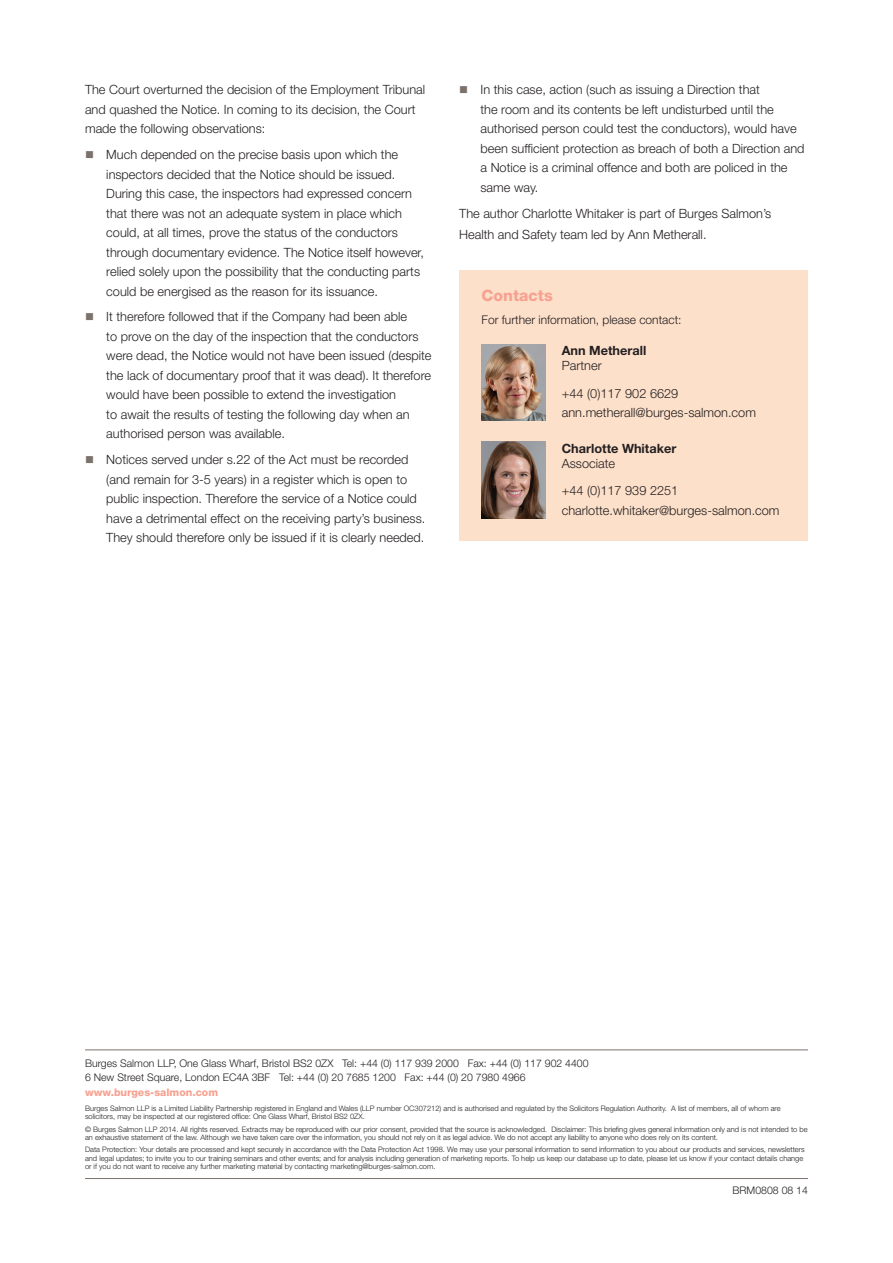
<style>
.page{position:relative;width:893px;height:1263px;background:#fff}
.page>*{position:absolute;margin:0;border:0;box-sizing:border-box;transform-origin:0 0}
.subtitle_-_pink{font:800 15.75px "Helvetica Neue LT Std";color:#f7a291}
.bodytext{font:300 12.75px/19.5px "Helvetica Neue LT Std";color:#231f20}
.bodytext-2{font:700 12.75px "Helvetica Neue LT Std";color:#231f20}
.bodytext-3{font:300 12px "Helvetica Neue LT Std";color:#231f20}
.t1{font:300 10.5px/13.5px "Helvetica Neue LT Std";color:#231f20}
.t2{font:800 10.5px "Helvetica Neue LT Std";color:#f7a291}
.disclaimer{font:300 7.5px/8.2px "Helvetica Neue LT Std";color:#231f20}
</style>
<div class="page">
<hr style="left:85px;top:1178px;width:723px;height:1px;background:#7d716c">
<hr style="left:85px;top:1049px;width:723px;height:1px;background:#7d716c">
<div style="left:459px;top:270px;width:349px;height:271px;background:#fde0ca"></div>
<img style="left:481px;top:344px;width:64px;height:77px">
<img style="left:481px;top:442px;width:64px;height:76px">
<p class="bodytext" style="left:85px;top:80px;width:342px">The Court overturned the decision of the Employment Tribunal and quashed the Notice. In coming to its decision, the Court made the following observations:</p>
<p class="bodytext" style="left:106px;top:144px;width:319px">Much depended on the precise basis upon which the inspectors decided that the Notice should be issued.<br>During this case, the inspectors had expressed concern that there was not an adequate system in place which could, at all times, prove the status of the conductors through documentary evidence. The Notice itself however, relied solely upon the possibility that the conducting parts could be energised as the reason for its issuance.</p>
<p class="bodytext" style="left:106px;top:307px;width:327px">It therefore followed that if the Company had been able<br>to prove on the day of the inspection that the conductors were dead, the Notice would not have been issued (despite the lack of documentary proof that it was dead). It therefore would have been possible to extend the investigation<br>to await the results of testing the following day when an authorised person was available.</p>
<p class="bodytext" style="left:106px;top:450px;width:321px">Notices served under s.22 of the Act must be recorded (and remain for 3-5 years) in a register which is open to public inspection. Therefore the service of a Notice could have a detrimental effect on the receiving party’s business.<br>They should therefore only be issued if it is clearly needed.</p>
<p class="bodytext" style="left:480px;top:80px;width:326px">In this case, action (such as issuing a Direction that<br>the room and its contents be left undisturbed until the authorised person could test the conductors), would have been sufficient protection as breach of both a Direction and a Notice is a criminal offence and both are policed in the same way.</p>
<p class="bodytext" style="left:459px;top:202px;width:313px;line-height:21px">The author Charlotte Whitaker is part of Burges Salmon’s<br>Health and Safety team led by Ann Metherall.</p>
<p class="subtitle_-_pink" style="left:482px;top:286px;width:73px">Contacts</p>
<p class="bodytext-3" style="left:482px;top:312px;width:202px">For further information, please contact:</p>
<p class="bodytext-2" style="left:562px;top:343px;width:86px">Ann Metherall</p>
<p class="bodytext" style="left:562px;top:356px;width:41px">Partner</p>
<p class="bodytext" style="left:562px;top:383px;width:118px">+44 (0)117 902 6629</p>
<p class="bodytext" style="left:562px;top:403px;width:196px">ann.metherall@burges-salmon.com</p>
<p class="bodytext-2" style="left:562px;top:440px;width:116px">Charlotte Whitaker</p>
<p class="bodytext" style="left:562px;top:453px;width:55px">Associate</p>
<p class="bodytext" style="left:562px;top:481px;width:118px">+44 (0)117 939 2251</p>
<p class="bodytext" style="left:562px;top:500px;width:219px">charlotte.whitaker@burges-salmon.com</p>
<p class="t1" style="left:85px;top:1056px;width:505px">Burges Salmon LLP, One Glass Wharf, Bristol BS2 0ZX Tel: +44 (0) 117 939 2000 Fax: +44 (0) 117 902 4400<br>6 New Street Square, London EC4A 3BF Tel: +44 (0) 20 7685 1200 Fax: +44 (0) 20 7980 4966</p>
<p class="t2" style="left:85px;top:1086px;width:135px">www.burges-salmon.com</p>
<p class="disclaimer" style="left:85px;top:1104px;width:697px">Burges Salmon LLP is a Limited Liability Partnership registered in England and Wales (LLP number OC307212) and is authorised and regulated by the Solicitors Regulation Authority. A list of members, all of whom are solicitors, may be inspected at our registered office: One Glass Wharf, Bristol BS2 0ZX.</p>
<p class="disclaimer" style="left:85px;top:1125px;width:724px">© Burges Salmon LLP 2014. All rights reserved. Extracts may be reproduced with our prior consent, provided that the source is acknowledged. Disclaimer: This briefing gives general information only and is not intended to be an exhaustive statement of the law. Although we have taken care over the information, you should not rely on it as legal advice. We do not accept any liability to anyone who does rely on its content.</p>
<p class="disclaimer" style="left:85px;top:1145px;width:721px">Data Protection: Your details are processed and kept securely in accordance with the Data Protection Act 1998. We may use your personal information to send information to you about our products and services, newsletters and legal updates; to invite you to our training seminars and other events; and for analysis including generation of marketing reports. To help us keep our database up to date, please let us know if your contact details change or if you do not want to receive any further marketing material by contacting marketing@burges-salmon.com.</p>
<p class="t1" style="left:733px;top:1184px;width:77px">BRM0808 08 14</p>
</div>
